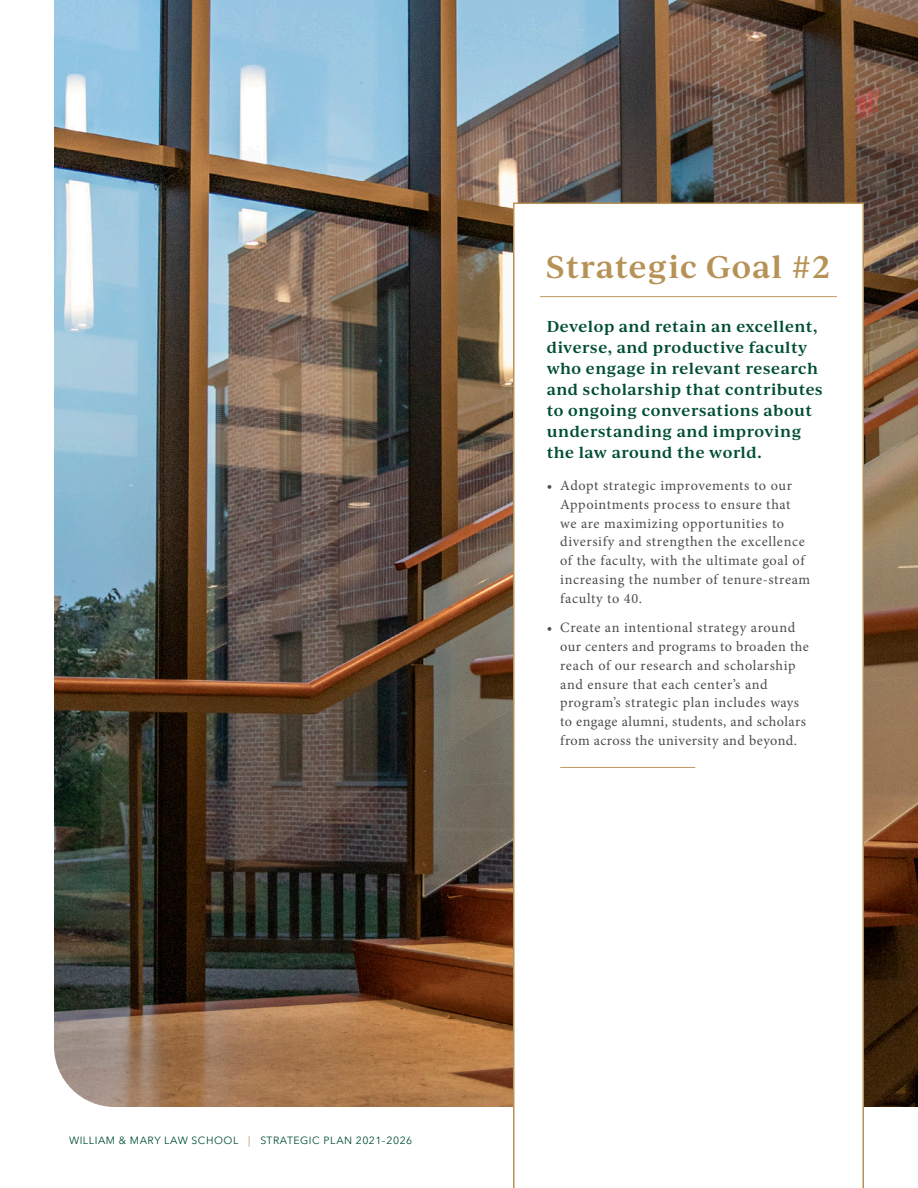
<style>
.page{position:relative;width:918px;height:1188px;background:#fff}
.page>*{position:absolute;margin:0;border:0;box-sizing:border-box;transform-origin:0 0}
.t1{font:600 30px "Ivy Journal";letter-spacing:.03em;color:#b79256}
.Title_Description{font:600 15px/21px "Ivy Journal";letter-spacing:.03em;color:#004d36}
.t2{font:14.25px/18.8px "Minion Pro";letter-spacing:.04em;color:#4b4c4d}
.t3{font:10.5px "Avenir Next";letter-spacing:.05em;color:#004d36}
.s1{color:#b79256}
</style>
<div class="page">
<img style="left:54px;top:0;width:864px;height:1107px">
<svg style="left:513px;top:203px;width:351px;height:985px"></svg>
<hr style="left:540px;top:296px;width:297px;height:1px;background:#bd9b63">
<hr style="left:560px;top:767px;width:135px;height:1px;background:#bd9b63">
<p class="t1" style="left:546px;top:245px;width:285px">Strategic Goal #2</p>
<p class="Title_Description" style="left:547px;top:315px;width:277px">Develop and retain an excellent, diverse, and productive faculty who engage in relevant research and scholarship that contributes to ongoing conversations about understanding and improving the law around the world.</p>
<p class="t2" style="left:560px;top:476px;width:252px;text-indent:-14px">• Adopt strategic improvements to our Appointments process to ensure that we are maximizing opportunities to diversify and strengthen the excellence of the faculty, with the ultimate goal of increasing the number of tenure-stream faculty to 40.</p>
<p class="t2" style="left:560px;top:618px;width:250px;text-indent:-14px">• Create an intentional strategy around our centers and programs to broaden the reach of our research and scholarship and ensure that each center’s and program’s strategic plan includes ways to engage alumni, students, and scholars from across the university and beyond.</p>
<p class="t3" style="left:69px;top:1132px;width:345px">WILLIAM &amp; MARY LAW SCHOOL <span class="s1">|</span> STRATEGIC PLAN 2021–2026</p>
</div>
